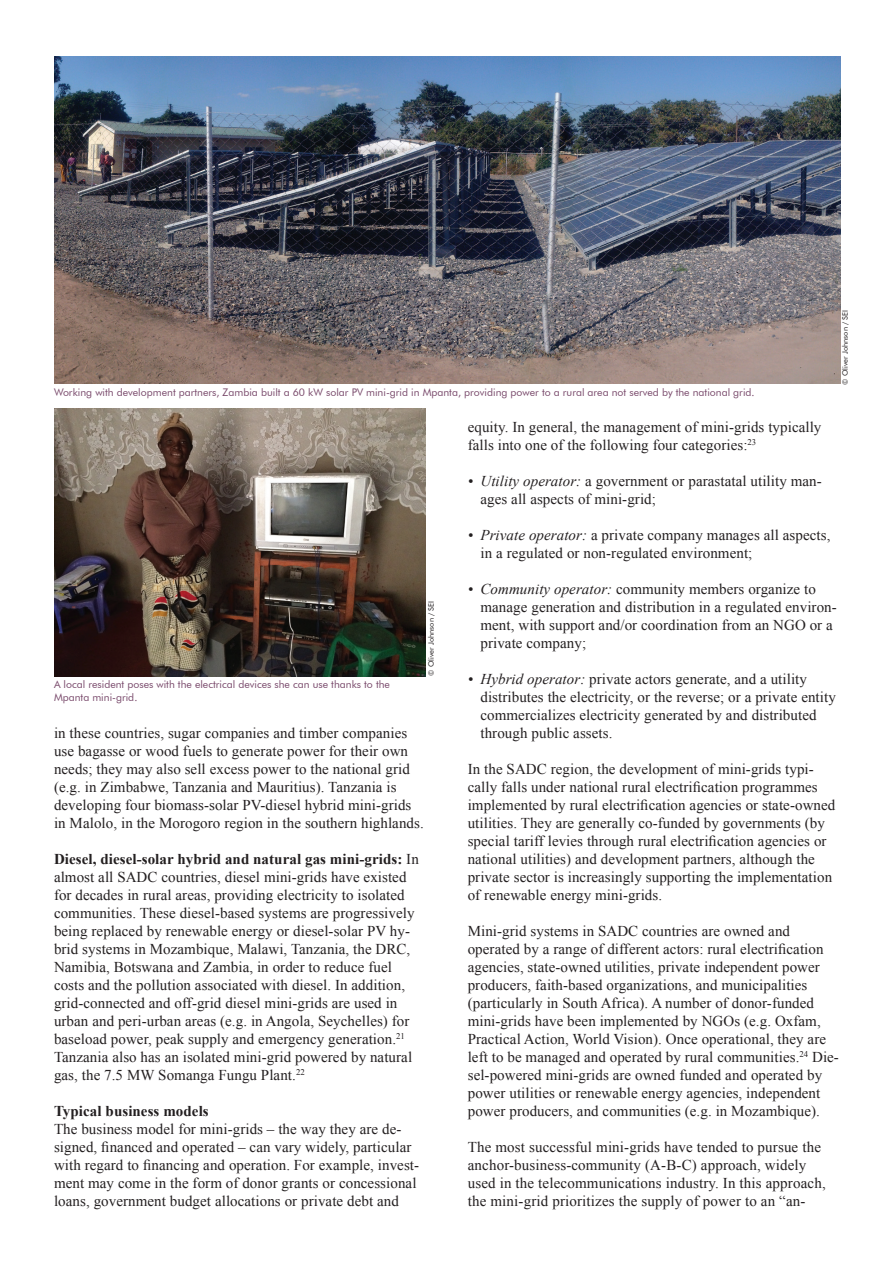
<style>
.page{position:relative;width:893px;height:1263px;background:#fff}
.page>*{position:absolute;margin:0;border:0;box-sizing:border-box;transform-origin:0 0}
.t1{font:15px/18px "Times New Roman";letter-spacing:.005em;color:#231f20}
.t2{font:700 15px "Times New Roman";letter-spacing:.005em;color:#231f20}
.t3{font:10.5px/12.6px "Futura BT";color:#78486a}
.t4{font:7.5px "Futura BT";color:#231f20}
.s1{font-weight:700}
.s2{font-style:italic}
</style>
<div class="page">
<img style="left:54px;top:56px;width:786px;height:328px">
<img style="left:54px;top:409px;width:371px;height:267px">
<p class="t3" style="left:54px;top:386px;width:702px">Working with development partners, Zambia built a 60 kW solar PV mini-grid in Mpanta, providing power to a rural area not served by the national grid.</p>
<p class="t4" style="left:841px;top:385px;width:76px;rotate:-90deg">© Oliver Johnson / SEI</p>
<p class="t3" style="left:54px;top:678px;width:337px">A local resident poses with the electrical devices she can use thanks to the<br>Mpanta mini-grid.</p>
<p class="t4" style="left:426px;top:676px;width:76px;rotate:-90deg">© Oliver Johnson / SEI</p>
<p class="t1" style="left:54px;top:724px;width:371px">in these countries, sugar companies and timber companies use bagasse or wood fuels to generate power for their own needs; they may also sell excess power to the national grid (e.g. in Zimbabwe, Tanzania and Mauritius). Tanzania is developing four biomass-solar PV-diesel hybrid mini-grids in Malolo, in the Morogoro region in the southern highlands.</p>
<p class="t1" style="left:54px;top:850px;width:366px"><span class="s1">Diesel, diesel-solar hybrid and natural gas mini-grids:</span> In almost all SADC countries, diesel mini-grids have existed for decades in rural areas, providing electricity to isolated communities. These diesel-based systems are progressively being replaced by renewable energy or diesel-solar PV hy&shy;brid systems in Mozambique, Malawi, Tanzania, the DRC, Namibia, Botswana and Zambia, in order to reduce fuel costs and the pollution associated with diesel. In addition, grid-connected and off-grid diesel mini-grids are used in urban and peri-urban areas (e.g. in Angola, Seychelles) for baseload power, peak supply and emergency generation.<sup>21<br></sup>Tanzania also has an isolated mini-grid powered by natural gas, the 7.5 MW Somanga Fungu Plant.<sup>22</sup></p>
<p class="t2" style="left:54px;top:1101px;width:156px">Typical business models</p>
<p class="t1" style="left:54px;top:1120px;width:367px">The business model for mini-grids – the way they are de&shy;signed, financed and operated – can vary widely, particular with regard to financing and operation. For example, invest&shy;ment may come in the form of donor grants or concessional loans, government budget allocations or private debt and</p>
<p class="t1" style="left:468px;top:418px;width:355px">equity. In general, the management of mini-grids typically falls into one of the following four categories:<sup>23</sup></p>
<p class="t1" style="left:480px;top:472px;width:343px;text-indent:-13px"><span class="s2">• Utility operator:</span> a government or parastatal utility man&shy;ages all aspects of mini-grid;</p>
<p class="t1" style="left:480px;top:526px;width:351px;text-indent:-13px"><span class="s2">• Private operator:</span> a private company manages all aspects, in a regulated or non-regulated environment;</p>
<p class="t1" style="left:480px;top:580px;width:358px;text-indent:-13px"><span class="s2">• Community operator:</span> community members organize to manage generation and distribution in a regulated environ&shy;ment, with support and/or coordination from an NGO or a private company;</p>
<p class="t1" style="left:480px;top:670px;width:357px;text-indent:-13px"><span class="s2">• Hybrid operator:</span> private actors generate, and a utility distributes the electricity, or the reverse; or a private entity commercializes electricity generated by and distributed through public assets.</p>
<p class="t1" style="left:468px;top:760px;width:369px">In the SADC region, the development of mini-grids typi&shy;cally falls under national rural electrification programmes implemented by rural electrification agencies or state-owned utilities. They are generally co-funded by governments (by special tariff levies through rural electrification agencies or national utilities) and development partners, although the private sector is increasingly supporting the implementation of renewable energy mini-grids.</p>
<p class="t1" style="left:468px;top:922px;width:373px">Mini-grid systems in SADC countries are owned and operated by a range of different actors: rural electrification agencies, state-owned utilities, private independent power producers, faith-based organizations, and municipalities (particularly in South Africa). A number of donor-funded mini-grids have been implemented by NGOs (e.g. Oxfam, Practical Action, World Vision). Once operational, they are left to be managed and operated by rural communities.<sup>24</sup> Die&shy;sel-powered mini-grids are owned funded and operated by power utilities or renewable energy agencies, independent power producers, and communities (e.g. in Mozambique).</p>
<p class="t1" style="left:468px;top:1138px;width:359px">The most successful mini-grids have tended to pursue the anchor-business-community (A-B-C) approach, widely used in the telecommunications industry. In this approach, the mini-grid prioritizes the supply of power to an “an-</p>
</div>
